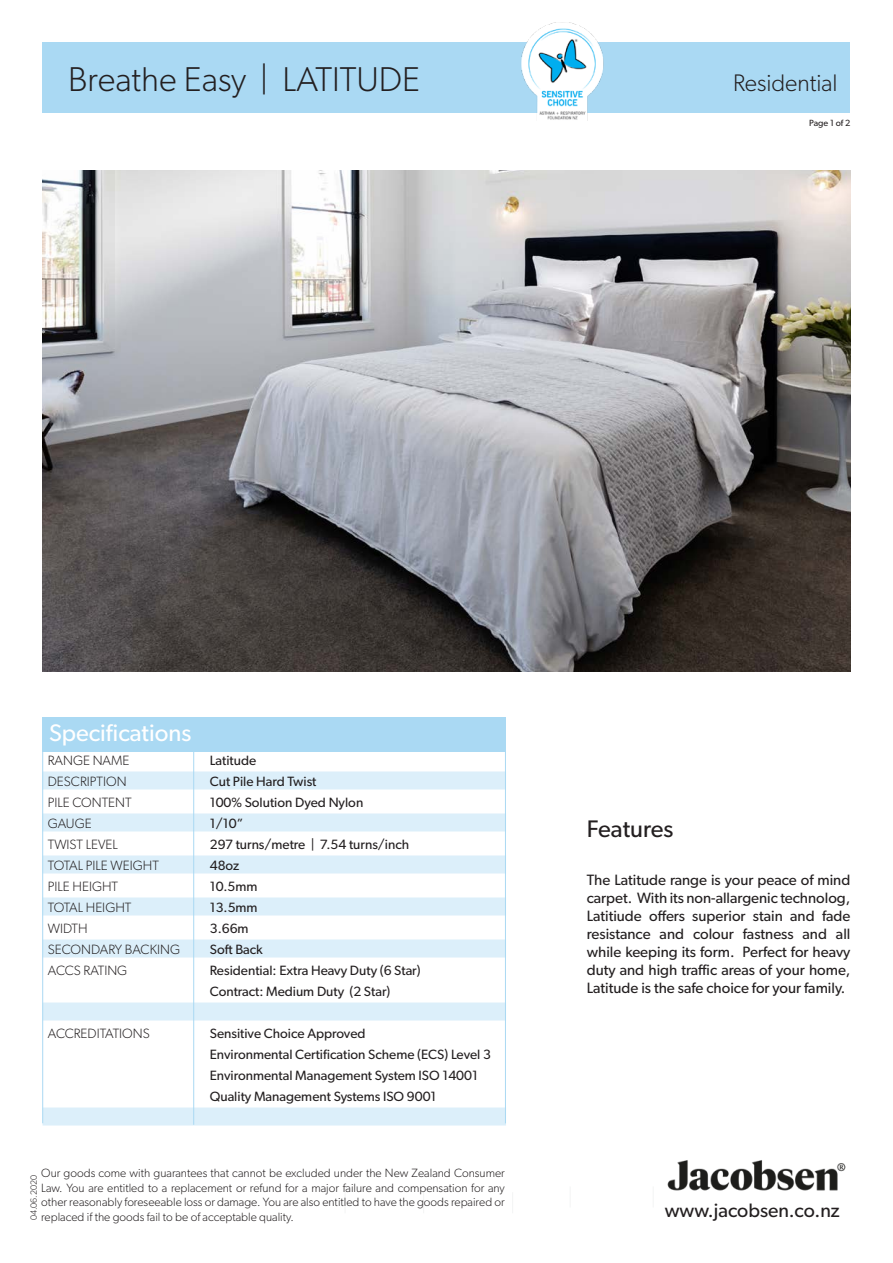
<style>
.page{position:relative;width:893px;height:1263px;background:#fff}
.page>*{position:absolute;margin:0;border:0;box-sizing:border-box;transform-origin:0 0}
.t1{font:300 34.5px "Gibson";color:#231f20}
.t2{font:24px "Gibson";color:#fff}
.t3{font:300 24px "Gibson";color:#231f20}
.t4{font:24px "Gibson";color:#231f20}
.t5{font:19.5px "Gibson";color:#231f20}
.t6{font:15px/18px "Gibson";color:#231f20;text-align:justify}
.t7{font:13.5px/21px "Gibson";color:#231f20}
.t8{font:300 13.5px "Gibson";color:#231f20}
.t9{font:300 12px/14.4px "Gibson";color:#231f20;text-align:justify}
.t10{font:300 9px "Gibson";color:#231f20}
.t11{font:9px "Gibson";color:#231f20}
</style>
<div class="page">
<div style="left:43px;top:43px;width:807px;height:70px;background:#aad9f3"></div>
<img style="left:43px;top:170px;width:807px;height:502px">
<img style="left:667px;top:1160px;width:179px;height:31px">
<img style="left:506px;top:22px;width:112px;height:98px">
<svg style="left:423px;top:1193px;width:1px;height:20px"></svg>
<svg style="left:512px;top:1193px;width:1px;height:20px"></svg>
<div style="left:43px;top:771px;width:463px;height:18px;background:#dceffa"></div>
<div style="left:43px;top:813px;width:463px;height:18px;background:#dceffa"></div>
<div style="left:43px;top:855px;width:463px;height:18px;background:#dceffa"></div>
<div style="left:43px;top:897px;width:463px;height:18px;background:#dceffa"></div>
<div style="left:43px;top:939px;width:463px;height:18px;background:#dceffa"></div>
<div style="left:43px;top:1002px;width:463px;height:18px;background:#dceffa"></div>
<div style="left:43px;top:1107px;width:463px;height:18px;background:#dceffa"></div>
<hr style="left:42px;top:717px;width:1px;height:406px;background:#aad9f3">
<hr style="left:193px;top:751px;width:1px;height:374px;background:#aad9f3">
<hr style="left:505px;top:719px;width:1px;height:404px;background:#aad9f3">
<div style="left:43px;top:717px;width:463px;height:34px;background:#aad9f3"></div>
<h1 class="t1" style="left:68px;top:59px;width:353px">Breathe Easy | LATITUDE</h1>
<h2 class="t3" style="left:733px;top:69px;width:106px">Residential</h2>
<p class="t11" style="left:809px;top:118px;width:43px">Page 1 of 2</p>
<h2 class="t2" style="left:49px;top:718px;width:144px">Specifications</h2>
<p class="t8" style="left:48px;top:752px;width:83px">RANGE NAME</p>
<p class="t7" style="left:210px;top:750px;width:48px">Latitude</p>
<p class="t8" style="left:48px;top:773px;width:80px">DESCRIPTION</p>
<p class="t7" style="left:210px;top:771px;width:108px">Cut Pile Hard Twist</p>
<p class="t8" style="left:48px;top:794px;width:85px">PILE CONTENT</p>
<p class="t7" style="left:210px;top:792px;width:155px">100% Solution Dyed Nylon</p>
<p class="t8" style="left:48px;top:815px;width:45px">GAUGE</p>
<p class="t7" style="left:210px;top:813px;width:35px">1/10”</p>
<p class="t8" style="left:48px;top:836px;width:72px">TWIST LEVEL</p>
<p class="t7" style="left:210px;top:834px;width:201px">297 turns/metre | 7.54 turns/inch</p>
<p class="t8" style="left:48px;top:857px;width:113px">TOTAL PILE WEIGHT</p>
<p class="t7" style="left:210px;top:855px;width:31px">48oz</p>
<p class="t8" style="left:48px;top:878px;width:72px">PILE HEIGHT</p>
<p class="t7" style="left:210px;top:876px;width:49px">10.5mm</p>
<p class="t8" style="left:48px;top:899px;width:85px">TOTAL HEIGHT</p>
<p class="t7" style="left:210px;top:897px;width:49px">13.5mm</p>
<p class="t8" style="left:48px;top:920px;width:41px">WIDTH</p>
<p class="t7" style="left:210px;top:918px;width:40px">3.66m</p>
<p class="t8" style="left:48px;top:941px;width:134px">SECONDARY BACKING</p>
<p class="t7" style="left:210px;top:939px;width:55px">Soft Back</p>
<p class="t8" style="left:48px;top:962px;width:81px">ACCS RATING</p>
<p class="t7" style="left:210px;top:960px;width:212px">Residential: Extra Heavy Duty (6 Star)<br>Contract: Medium Duty (2 Star)</p>
<p class="t8" style="left:48px;top:1025px;width:104px">ACCREDITATIONS</p>
<p class="t7" style="left:210px;top:1023px;width:283px">Sensitive Choice Approved<br>Environmental Certification Scheme (ECS) Level 3<br>Environmental Management System ISO 14001<br>Quality Management Systems ISO 9001</p>
<p class="t9" style="left:41px;top:1166px;width:465px">Our goods come with guarantees that cannot be excluded under the New Zealand Consumer Law. You are entitled to a replacement or refund for a major failure and compensation for any other reasonably foreseeable loss or damage. You are also entitled to have the goods repaired or replaced if the goods fail to be of acceptable quality.</p>
<p class="t10" style="left:28px;top:1220px;width:47px;rotate:-90deg">04.06.2020</p>
<h2 class="t4" style="left:587px;top:814px;width:88px">Features</h2>
<p class="t6" style="left:587px;top:870px;width:265px">The Latitude range is your peace of mind carpet. With its non-allargenic technolog, Latitiude offers superior stain and fade resistance and colour fastness and all while keeping its form. Perfect for heavy duty and high traffic areas of your home, Latitude is the safe choice for your family.</p>
<h3 class="t5" style="left:665px;top:1199px;width:176px">www.jacobsen.co.nz</h3>
</div>
